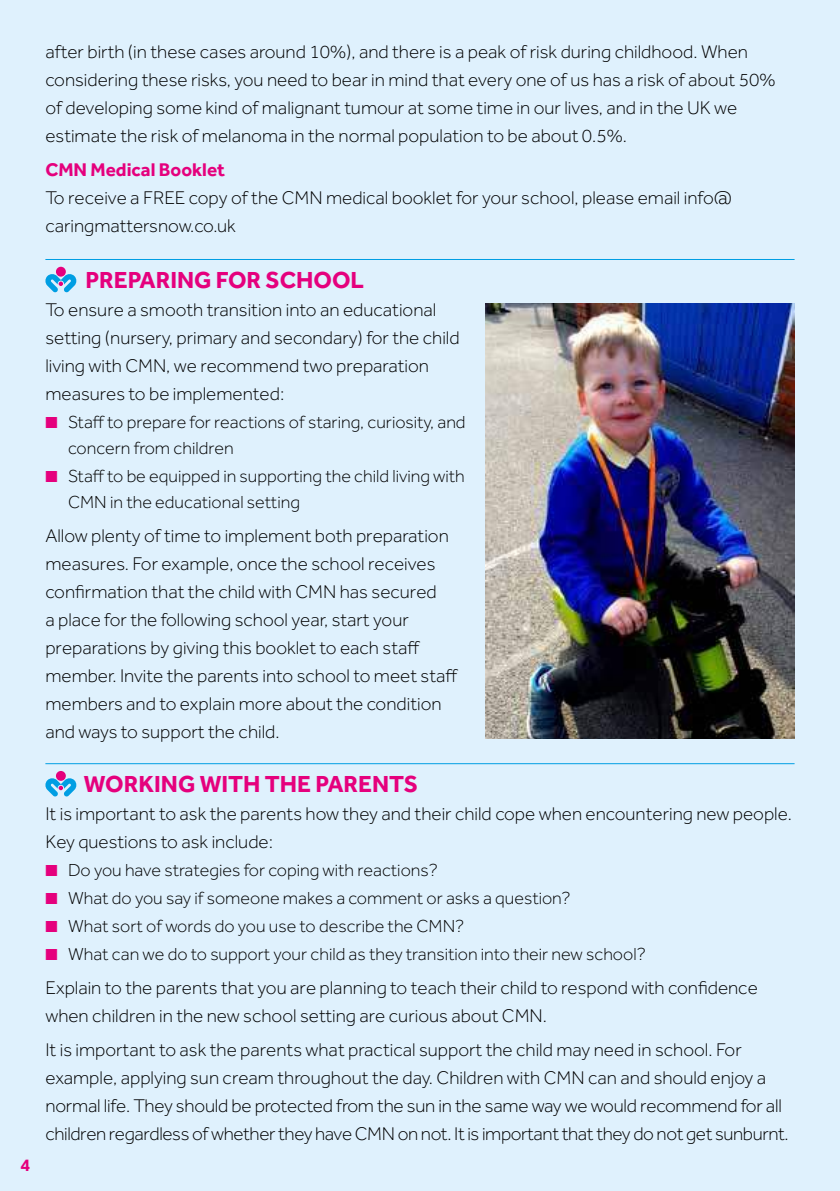
<style>
.page{position:relative;width:840px;height:1191px;background:#fff}
.page>*{position:absolute;margin:0;border:0;box-sizing:border-box;transform-origin:0 0}
.t1{font:700 24px "Effra";color:#e5007d}
.t2{font:300 19px/28px "Effra";color:#000}
.t3{font:700 19px "Effra";color:#e5007d}
.t4{font:300 18px/26px "Effra";color:#000}
.t5{font:700 18px "Effra";color:#e5007d}
.s1{color:#e5007d}
</style>
<div class="page">
<div style="left:0;top:0;width:839px;height:1191px;background:#dff1fd"></div>
<hr style="left:45px;top:259px;width:749px;height:1px;background:#009ee3">
<hr style="left:45px;top:763px;width:749px;height:1px;background:#009ee3">
<div style="left:56px;top:267px;width:10px;height:10px;background:#e5007d;border-radius:50%"></div>
<svg style="left:45px;top:273px;width:32px;height:19px"></svg>
<div style="left:56px;top:771px;width:10px;height:10px;background:#e5007d;border-radius:50%"></div>
<svg style="left:45px;top:777px;width:32px;height:19px"></svg>
<img style="left:485px;top:303px;width:309px;height:435px">
<p class="t5" style="left:21px;top:1158px;width:11px">4</p>
<p class="t2" style="left:45px;top:38px;width:731px">after birth (in these cases around 10%), and there is a peak of risk during childhood. When considering these risks, you need to bear in mind that every one of us has a risk of about 50% of developing some kind of malignant tumour at some time in our lives, and in the UK we estimate the risk of melanoma in the normal population to be about 0.5%.</p>
<p class="t3" style="left:45px;top:162px;width:181px">CMN Medical Booklet</p>
<p class="t2" style="left:45px;top:184px;width:687px">To receive a FREE copy of the CMN medical booklet for your school, please email info@ caringmattersnow.co.uk</p>
<p class="t1" style="left:85px;top:271px;width:280px">PREPARING FOR SCHOOL</p>
<p class="t2" style="left:45px;top:296px;width:415px">To ensure a smooth transition into an educational setting (nursery, primary and secondary) for the child living with CMN, we recommend two preparation measures to be implemented:</p>
<p class="t4" style="left:68px;top:409px;width:399px;text-indent:-23px"><span class="s1">■</span> Sta昀昀 to prepare for reactions of staring, curiosity, and concern from children</p>
<p class="t4" style="left:68px;top:463px;width:398px;text-indent:-23px"><span class="s1">■</span> Sta昀昀 to be equipped in supporting the child living with<br>CMN in the educational setting</p>
<p class="t2" style="left:45px;top:522px;width:414px">Allow plenty of time to implement both preparation measures. For example, once the school receives con昀椀rmation that the child with CMN has secured<br>a place for the following school year, start your preparations by giving this booklet to each sta昀昀member. Invite the parents into school to meet sta昀昀members and to explain more about the condition and ways to support the child.</p>
<p class="t1" style="left:84px;top:775px;width:335px">WORKING WITH THE PARENTS</p>
<p class="t2" style="left:45px;top:800px;width:747px">It is important to ask the parents how they and their child cope when encountering new people.<br>Key questions to ask include:</p>
<p class="t4" style="left:45px;top:857px;width:393px"><span class="s1">■</span> Do you have strategies for coping with reactions?</p>
<p class="t4" style="left:45px;top:885px;width:526px"><span class="s1">■</span> What do you say if someone makes a comment or asks a question?</p>
<p class="t4" style="left:45px;top:913px;width:420px"><span class="s1">■</span> What sort of words do you use to describe the CMN?</p>
<p class="t4" style="left:45px;top:941px;width:601px"><span class="s1">■</span> What can we do to support your child as they transition into their new school?</p>
<p class="t2" style="left:45px;top:973px;width:713px">Explain to the parents that you are planning to teach their child to respond with con昀椀dence when children in the new school setting are curious about CMN.</p>
<p class="t2" style="left:45px;top:1036px;width:744px">It is important to ask the parents what practical support the child may need in school. For example, applying sun cream throughout the day. Children with CMN can and should enjoy a normal life. They should be protected from the sun in the same way we would recommend for all children regardless of whether they have CMN on not. It is important that they do not get sunburnt.</p>
</div>
